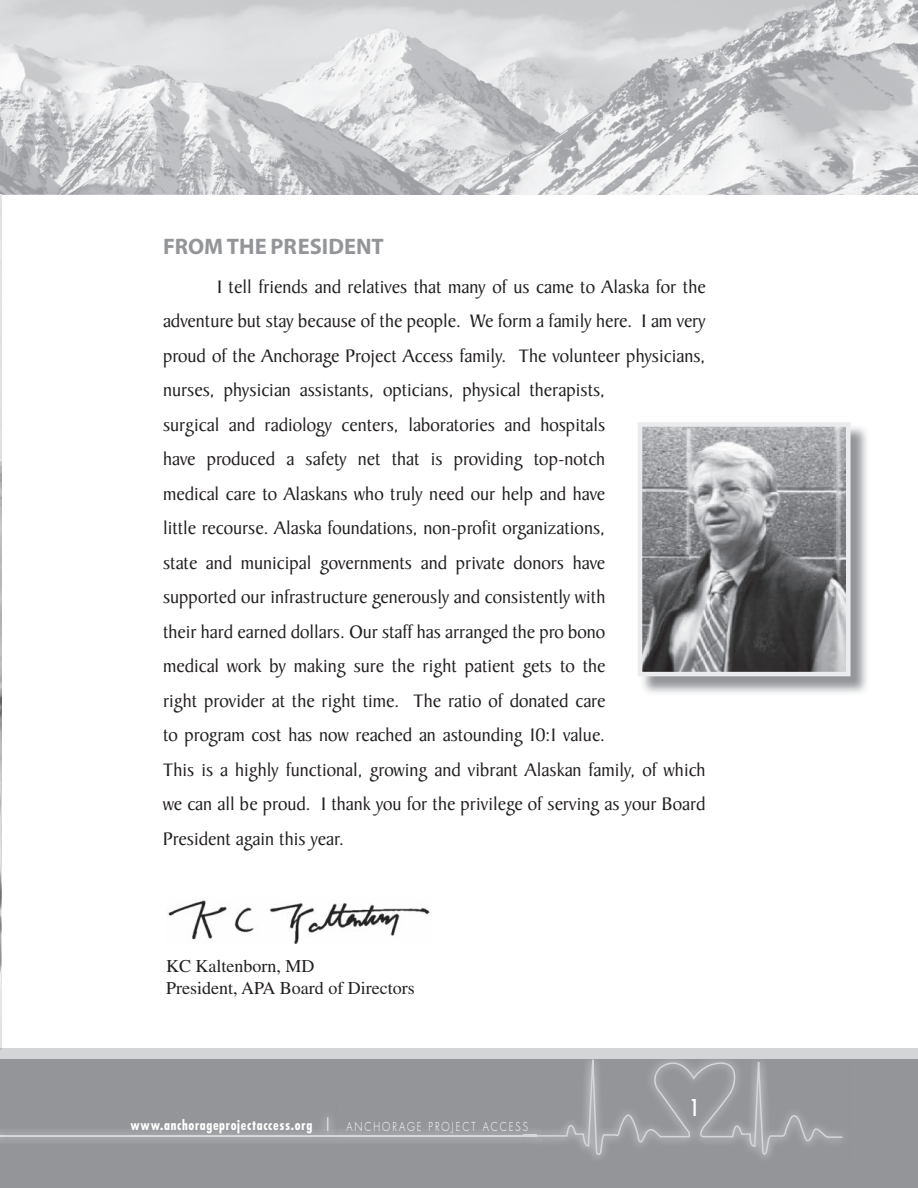
<style>
.page{position:relative;width:918px;height:1188px;background:#fff}
.page>*{position:absolute;margin:0;border:0;box-sizing:border-box;transform-origin:0 0}
.t1{font:700 22.5px "Myriad";color:#939598}
.t2{font:condensed 22.5px "Futura";color:#fff}
.t3{font:19.5px/34.5px "Baker Signet";color:#231f20}
.t4{font:18px/21.6px "Times";color:#231f20}
.t5{font:700 condensed 13.5px "Futura";letter-spacing:.05em;color:#fff}
.t6{font:300 12px "Futura";letter-spacing:.2em;color:#fff;scale:.8 1}
</style>
<div class="page">
<div style="left:0;top:1059px;width:918px;height:129px;background:#939598"></div>
<div style="left:7px;top:1132px;width:517px;height:9px;background:#a1a2a6"></div>
<hr style="left:0;top:1135px;width:536px;height:2px;background:#d5d6d8">
<svg style="left:533px;top:1048px;width:311px;height:108px"></svg>
<div style="left:0;top:1049px;width:918px;height:10px;background:#d4d5d7"></div>
<img style="left:317px;top:1117px;width:20px;height:18px">
<svg style="left:327px;top:1117px;width:1px;height:14px"></svg>
<img style="left:0;top:1130px;width:7px;height:12px">
<svg style="left:0;top:1135px;width:7px;height:2px"></svg>
<img style="left:0;top:0;width:918px;height:195px">
<img style="left:642px;top:424px;width:225px;height:269px">
<img style="left:643px;top:427px;width:202px;height:244px">
<div style="left:638px;top:422px;width:212px;height:254px;border:4px solid #ececee"></div>
<img style="left:0;top:195px;width:2px;height:854px">
<img style="left:168px;top:900px;width:262px;height:43px">
<p class="t1" style="left:163px;top:235px;width:222px">FROM THE PRESIDENT</p>
<p class="t3" style="left:163px;top:270px;width:544px;text-indent:54px">I tell friends and relatives that many of us came to Alaska for the adventure but stay because of the people. We form a family here. I am very proud of the Anchorage Project Access family. The volunteer physicians, nurses, physician assistants, opticians, physical therapists,<br>surgical and radiology centers, laboratories and hospitals<br>have produced a safety net that is providing top-notch<br>medical care to Alaskans who truly need our help and have<br>little recourse. Alaska foundations, non-profit organizations,<br>state and municipal governments and private donors have<br>supported our infrastructure generously and consistently with<br>their hard earned dollars. Our staff has arranged the pro bono<br>medical work by making sure the right patient gets to the<br>right provider at the right time. The ratio of donated care<br>to program cost has now reached an astounding 10:1 value.<br>This is a highly functional, growing and vibrant Alaskan family, of which we can all be proud. I thank you for the privilege of serving as your Board President again this year.</p>
<p class="t4" style="left:166px;top:955px;width:250px">KC Kaltenborn, MD<br>President, APA Board of Directors</p>
<p class="t5" style="left:131px;top:1116px;width:183px">www.anchorageprojectaccess.org</p>
<p class="t6" style="left:346px;top:1119px;width:228px">ANCHORAGE PROJECT ACCESS</p>
<p class="t2" style="left:690px;top:1093px;width:11px">1</p>
</div>
